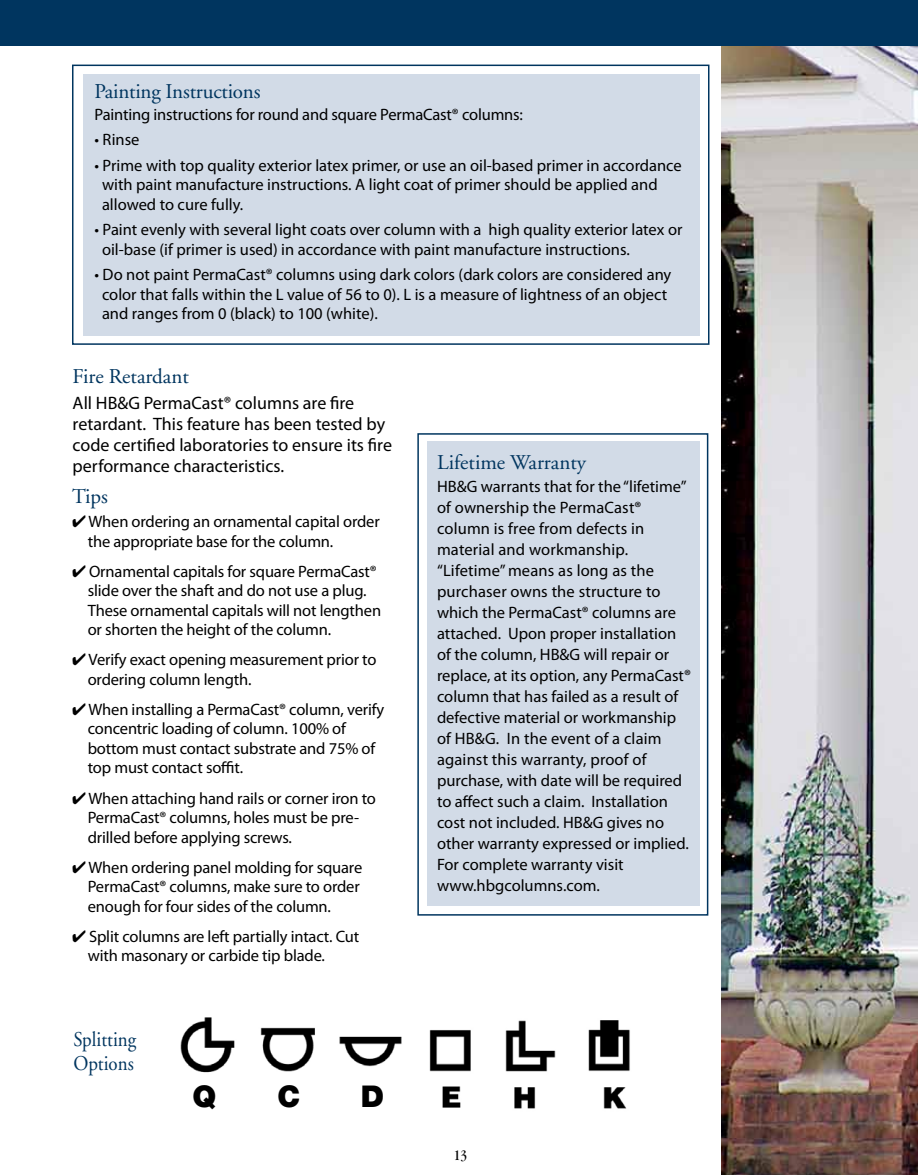
<style>
.page{position:relative;width:918px;height:1175px;background:#fff}
.page>*{position:absolute;margin:0;border:0;box-sizing:border-box;transform-origin:0 0}
.t1{font:900 30px "Helvetica Neue";color:#000}
.t2{font:21px "Adobe Garamond";color:#00355f}
.t3{font:21px/24px "Adobe Garamond";color:#00355f;scale:.9 1}
.t4{font:18px/21px "Myriad Pro";color:#000}
.t5{font:16.5px/21px "Myriad Pro";color:#000}
.t6{font:condensed 15px "Garamond";color:#000}
</style>
<div class="page">
<img style="left:721px;top:46px;width:197px;height:1128px">
<div style="left:0;top:0;width:918px;height:46px;background:#00355f"></div>
<div style="left:72px;top:65px;width:638px;height:280px;border:2px solid #00355f"></div>
<div style="left:84px;top:74px;width:616px;height:262px;background:#d2dbe7"></div>
<div style="left:417px;top:433px;width:291px;height:482px;border:2px solid #00355f"></div>
<div style="left:427px;top:441px;width:272px;height:464px;background:#d2dbe7"></div>
<img style="left:429px;top:1020px;width:201px;height:89px">
<img style="left:180px;top:1017px;width:222px;height:56px">
<p class="t2" style="left:94px;top:80px;width:168px">Painting Instructions</p>
<p class="t5" style="left:94px;top:104px;width:430px">Painting instructions for round and square PermaCast® columns:</p>
<p class="t5" style="left:94px;top:129px;width:47px">• Rinse</p>
<p class="t5" style="left:102px;top:156px;width:581px;line-height:19.5px;text-indent:-8px">• Prime with top quality exterior latex primer, or use an oil-based primer in accordance with paint manufacture instructions. A light coat of primer should be applied and allowed to cure fully.</p>
<p class="t5" style="left:102px;top:220px;width:582px;line-height:19.5px;text-indent:-8px">• Paint evenly with several light coats over column with a high quality exterior latex or oil-base (if primer is used) in accordance with paint manufacture instructions.</p>
<p class="t5" style="left:102px;top:265px;width:571px;line-height:19.5px;text-indent:-8px">• Do not paint PermaCast® columns using dark colors (dark colors are considered any color that falls within the L value of 56 to 0). L is a measure of lightness of an object and ranges from 0 (black) to 100 (white).</p>
<p class="t2" style="left:73px;top:365px;width:118px">Fire Retardant</p>
<p class="t4" style="left:73px;top:392px;width:321px">All HB&amp;G PermaCast® columns are fire retardant. This feature has been tested by code certified laboratories to ensure its fire performance characteristics.</p>
<p class="t2" style="left:72px;top:485px;width:37px">Tips</p>
<p class="t5" style="left:88px;top:512px;width:294px;line-height:19.5px;text-indent:-16px">✔ When ordering an ornamental capital order the appropriate base for the column.</p>
<p class="t5" style="left:88px;top:562px;width:295px;line-height:19.5px;text-indent:-16px">✔ Ornamental capitals for square PermaCast® slide over the shaft and do not use a plug.<br>These ornamental capitals will not lengthen or shorten the height of the column.</p>
<p class="t5" style="left:88px;top:650px;width:290px;line-height:19.5px;text-indent:-16px">✔ Verify exact opening measurement prior to ordering column length.</p>
<p class="t5" style="left:88px;top:700px;width:298px;line-height:19.5px;text-indent:-16px">✔ When installing a PermaCast® column, verify concentric loading of column. 100% of bottom must contact substrate and 75% of top must contact soffit.</p>
<p class="t5" style="left:88px;top:788px;width:290px;line-height:19.5px;text-indent:-16px">✔ When attaching hand rails or corner iron to<br>PermaCast® columns, holes must be pre&shy;drilled before applying screws.</p>
<p class="t5" style="left:88px;top:857px;width:276px;line-height:19.5px;text-indent:-16px">✔ When ordering panel molding for square<br>PermaCast® columns, make sure to order enough for four sides of the column.</p>
<p class="t5" style="left:88px;top:926px;width:273px;line-height:19.5px;text-indent:-16px">✔ Split columns are left partially intact. Cut with masonary or carbide tip blade.</p>
<p class="t3" style="left:74px;top:1028px;width:71px">Splitting<br>Options</p>
<h1 class="t1" style="left:193px;top:1078px;width:25px">Q</h1>
<h1 class="t1" style="left:277px;top:1078px;width:24px">C</h1>
<h1 class="t1" style="left:361px;top:1078px;width:25px">D</h1>
<p class="t2" style="left:437px;top:451px;width:150px">Lifetime Warranty</p>
<p class="t5" style="left:437px;top:476px;width:255px">HB&amp;G warrants that for the “lifetime” of ownership the PermaCast® column is free from defects in material and workmanship. “Lifetime” means as long as the purchaser owns the structure to which the PermaCast® columns are attached. Upon proper installation of the column, HB&amp;G will repair or replace, at its option, any PermaCast® column that has failed as a result of defective material or workmanship of HB&amp;G. In the event of a claim against this warranty, proof of purchase, with date will be required to affect such a claim. Installation cost not included. HB&amp;G gives no other warranty expressed or implied.<br>For complete warranty visit www.hbgcolumns.com.</p>
<p class="t6" style="left:454px;top:1146px;width:15px">13</p>
</div>
